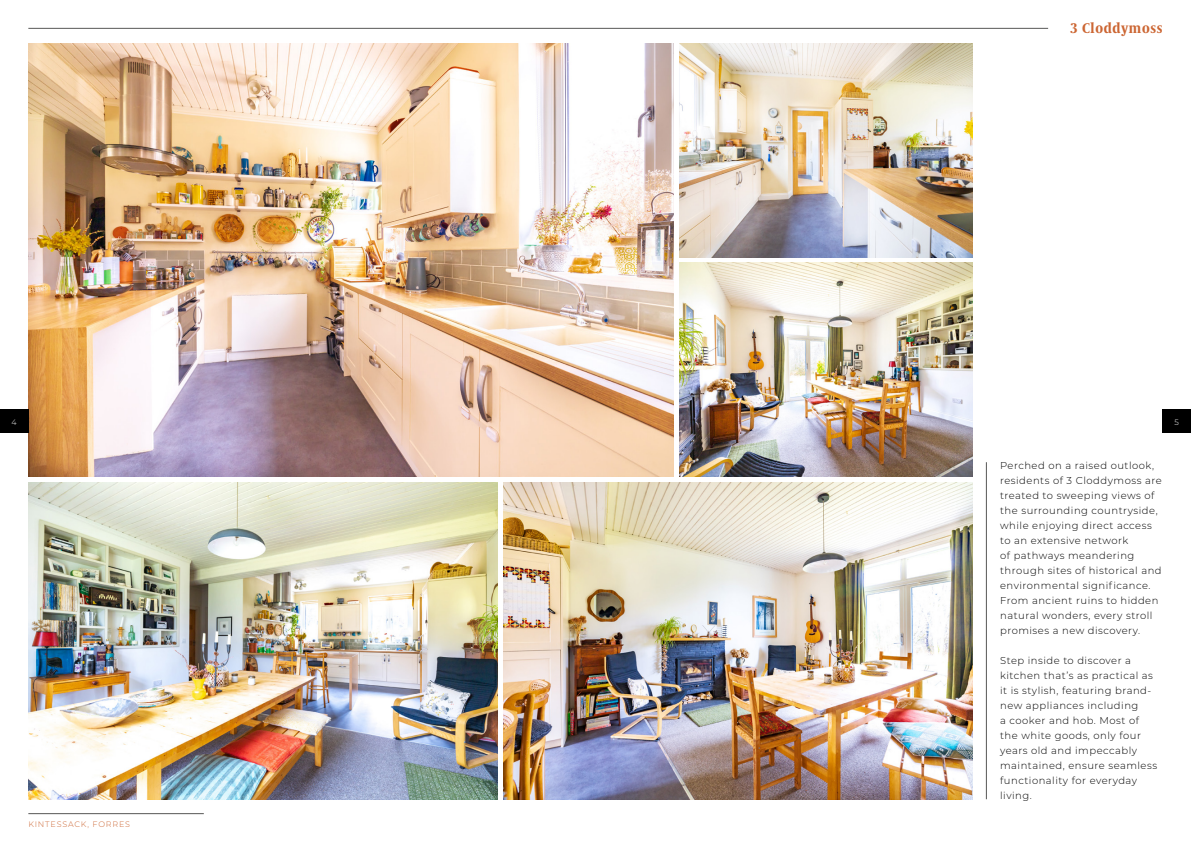
<style>
.page{position:relative;width:1191px;height:842px;background:#fff}
.page>*{position:absolute;margin:0;border:0;box-sizing:border-box;transform-origin:0 0}
.t1{font:700 14px "Coranto 2 Headline";letter-spacing:.05em;color:#c63}
.t2{font:300 10px/15px "Montserrat";letter-spacing:.05em;color:#000}
.t3{font:300 8px "Montserrat";letter-spacing:.1em;color:#c63}
.t4{font:300 8px "Montserrat";color:#fafafa}
</style>
<div class="page">
<img style="left:503px;top:482px;width:469px;height:317px">
<img style="left:28px;top:43px;width:645px;height:434px">
<img style="left:28px;top:482px;width:470px;height:317px">
<img style="left:679px;top:43px;width:293px;height:214px">
<img style="left:679px;top:263px;width:293px;height:214px">
<hr style="left:986px;top:462px;width:1px;height:337px;background:#575756">
<div style="left:0;top:409px;width:28px;height:24px;background:#000"></div>
<div style="left:1162px;top:409px;width:29px;height:24px;background:#000"></div>
<hr style="left:28px;top:28px;width:1020px;height:1px;background:#575756">
<hr style="left:28px;top:813px;width:176px;height:1px;background:#575756">
<h1 class="t1" style="left:1070px;top:18px;width:94px">3 Cloddymoss</h1>
<p class="t4" style="left:12px;top:417px;width:7px">4</p>
<p class="t4" style="left:1174px;top:417px;width:6px">5</p>
<p class="t3" style="left:28px;top:819px;width:103px">KINTESSACK, FORRES</p>
<p class="t2" style="left:1000px;top:458px;width:163px">Perched on a raised outlook, residents of 3 Cloddymoss are treated to sweeping views of the surrounding countryside, while enjoying direct access to an extensive network<br>of pathways meandering through sites of historical and environmental significance.<br>From ancient ruins to hidden natural wonders, every stroll promises a new discovery.</p>
<p class="t2" style="left:1000px;top:653px;width:158px">Step inside to discover a kitchen that’s as practical as it is stylish, featuring brand&shy;new appliances including<br>a cooker and hob. Most of the white goods, only four years old and impeccably maintained, ensure seamless functionality for everyday living.</p>
</div>
